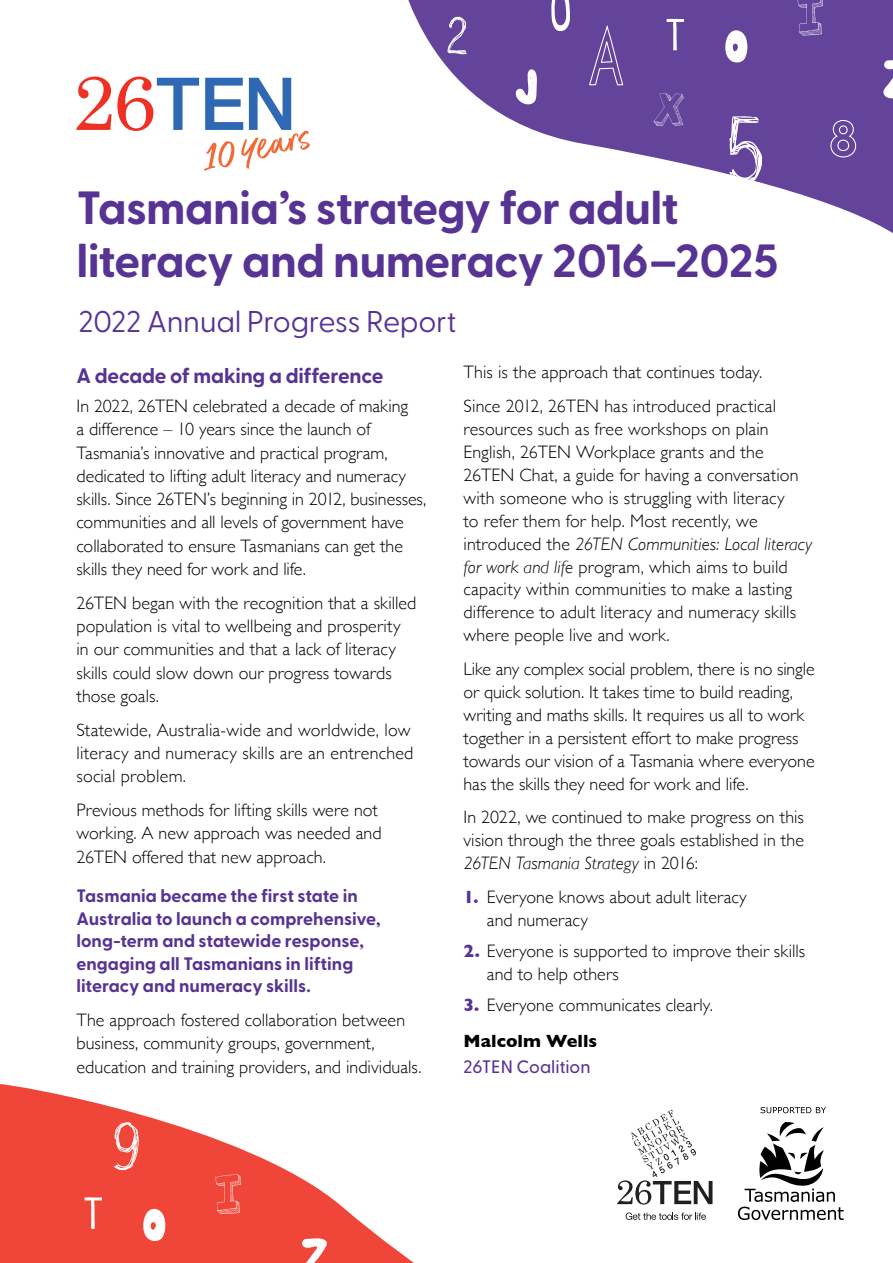
<style>
.page{position:relative;width:893px;height:1263px;background:#fff}
.page>*{position:absolute;margin:0;border:0;box-sizing:border-box;transform-origin:0 0}
._26ten_head_1{font:700 46.5px/52.5px "Greycliff CF";letter-spacing:-.015em;color:#573393}
._26ten_head_light{font:30px "Greycliff CF";letter-spacing:-.015em;color:#573393}
._26Ten_head_2{font:700 21px "Greycliff CF";letter-spacing:-.01em;color:#573393}
._26ten_body{font:300 18px/23.2px "Gill Sans";letter-spacing:.005em;color:#000}
._26ten_inline_quote{font:700 18px/22.5px "Greycliff CF";color:#573393}
._26ten_body-2{font:500 18px/25.5px "Greycliff CF";letter-spacing:-.005em;color:#573393}
.s1{font-style:italic}
.s2{font-weight:700;color:#573393}
.s3{font-family:"Gill Sans";font-weight:700;color:#000}
</style>
<div class="page">
<svg style="left:408px;top:0;width:485px;height:233px;fill:#64449b"></svg>
<svg style="left:667px;top:19px;width:17px;height:31px"></svg>
<svg style="left:551px;top:0;width:19px;height:32px"></svg>
<svg style="left:588px;top:27px;width:36px;height:59px;background:#7559a6"></svg>
<svg style="left:797px;top:0;width:26px;height:36px"></svg>
<svg style="left:653px;top:93px;width:31px;height:33px"></svg>
<svg style="left:723px;top:30px;width:24px;height:33px"></svg>
<svg style="left:883px;top:59px;width:10px;height:40px"></svg>
<svg style="left:515px;top:69px;width:22px;height:36px"></svg>
<svg style="left:728px;top:116px;width:35px;height:68px"></svg>
<svg style="left:447px;top:17px;width:20px;height:38px"></svg>
<svg style="left:830px;top:119px;width:27px;height:39px"></svg>
<svg style="left:77px;top:77px;width:233px;height:94px"></svg>
<svg style="left:0;top:1084px;width:698px;height:179px"></svg>
<svg style="left:85px;top:1197px;width:17px;height:32px"></svg>
<svg style="left:215px;top:1174px;width:26px;height:40px"></svg>
<svg style="left:141px;top:1208px;width:24px;height:33px"></svg>
<svg style="left:301px;top:1238px;width:29px;height:25px"></svg>
<svg style="left:114px;top:1122px;width:25px;height:49px"></svg>
<svg style="left:617px;top:1109px;width:95px;height:95px"></svg>
<svg style="left:626px;top:1212px;width:80px;height:8px"></svg>
<svg style="left:738px;top:1122px;width:105px;height:98px"></svg>
<svg style="left:761px;top:1107px;width:65px;height:6px"></svg>
<p class="_26ten_head_1" style="left:77px;top:179px;width:703px">Tasmania’s strategy for adult literacy and numeracy 2016–2025</p>
<p class="_26ten_head_light" style="left:79px;top:299px;width:379px">2022 Annual Progress Report</p>
<p class="_26Ten_head_2" style="left:77px;top:359px;width:308px">A decade of making a difference</p>
<p class="_26ten_body" style="left:77px;top:394px;width:351px">In 2022, 26TEN celebrated a decade of making<br>a difference – 10 years since the launch of Tasmania’s innovative and practical program, dedicated to lifting adult literacy and numeracy skills. Since 26TEN’s beginning in 2012, businesses, communities and all levels of government have collaborated to ensure Tasmanians can get the skills they need for work and life.</p>
<p class="_26ten_body" style="left:77px;top:590px;width:341px">26TEN began with the recognition that a skilled population is vital to wellbeing and prosperity in our communities and that a lack of literacy skills could slow down our progress towards those goals.</p>
<p class="_26ten_body" style="left:77px;top:717px;width:338px">Statewide, Australia-wide and worldwide, low literacy and numeracy skills are an entrenched social problem.</p>
<p class="_26ten_body" style="left:77px;top:798px;width:307px">Previous methods for lifting skills were not working. A new approach was needed and<br>26TEN offered that new approach.</p>
<p class="_26ten_inline_quote" style="left:77px;top:884px;width:306px">Tasmania became the first state in Australia to launch a comprehensive, long-term and statewide response, engaging all Tasmanians in lifting literacy and numeracy skills.</p>
<p class="_26ten_body" style="left:77px;top:1008px;width:346px">The approach fostered collaboration between business, community groups, government, education and training providers, and individuals.</p>
<p class="_26ten_body" style="left:463px;top:360px;width:300px">This is the approach that continues today.</p>
<p class="_26ten_body" style="left:463px;top:394px;width:350px">Since 2012, 26TEN has introduced practical resources such as free workshops on plain English, 26TEN Workplace grants and the 26TEN Chat, a guide for having a conversation with someone who is struggling with literacy<br>to refer them for help. Most recently, we introduced the <span class="s1">26TEN Communities: Local literacy for work and life</span> program, which aims to build capacity within communities to make a lasting difference to adult literacy and numeracy skills where people live and work.</p>
<p class="_26ten_body" style="left:463px;top:657px;width:353px">Like any complex social problem, there is no single or quick solution. It takes time to build reading, writing and maths skills. It requires us all to work together in a persistent effort to make progress towards our vision of a Tasmania where everyone has the skills they need for work and life.</p>
<p class="_26ten_body" style="left:463px;top:805px;width:342px;text-align:justify">In 2022, we continued to make progress on this vision through the three goals established in the <span class="s1">26TEN Tasmania Strategy</span> in 2016:</p>
<p class="_26ten_body" style="left:487px;top:885px;width:261px;text-indent:-23px"><span class="s2">1.</span> Everyone knows about adult literacy and numeracy</p>
<p class="_26ten_body" style="left:487px;top:938px;width:320px;text-indent:-23px"><span class="s2">2.</span> Everyone is supported to improve their skills and to help others</p>
<p class="_26ten_body" style="left:463px;top:992px;width:251px"><span class="s2">3.</span> Everyone communicates clearly.</p>
<p class="_26ten_body-2" style="left:463px;top:1027px;width:135px"><span class="s3">Malcolm Wells<br></span>26TEN Coalition</p>
</div>
